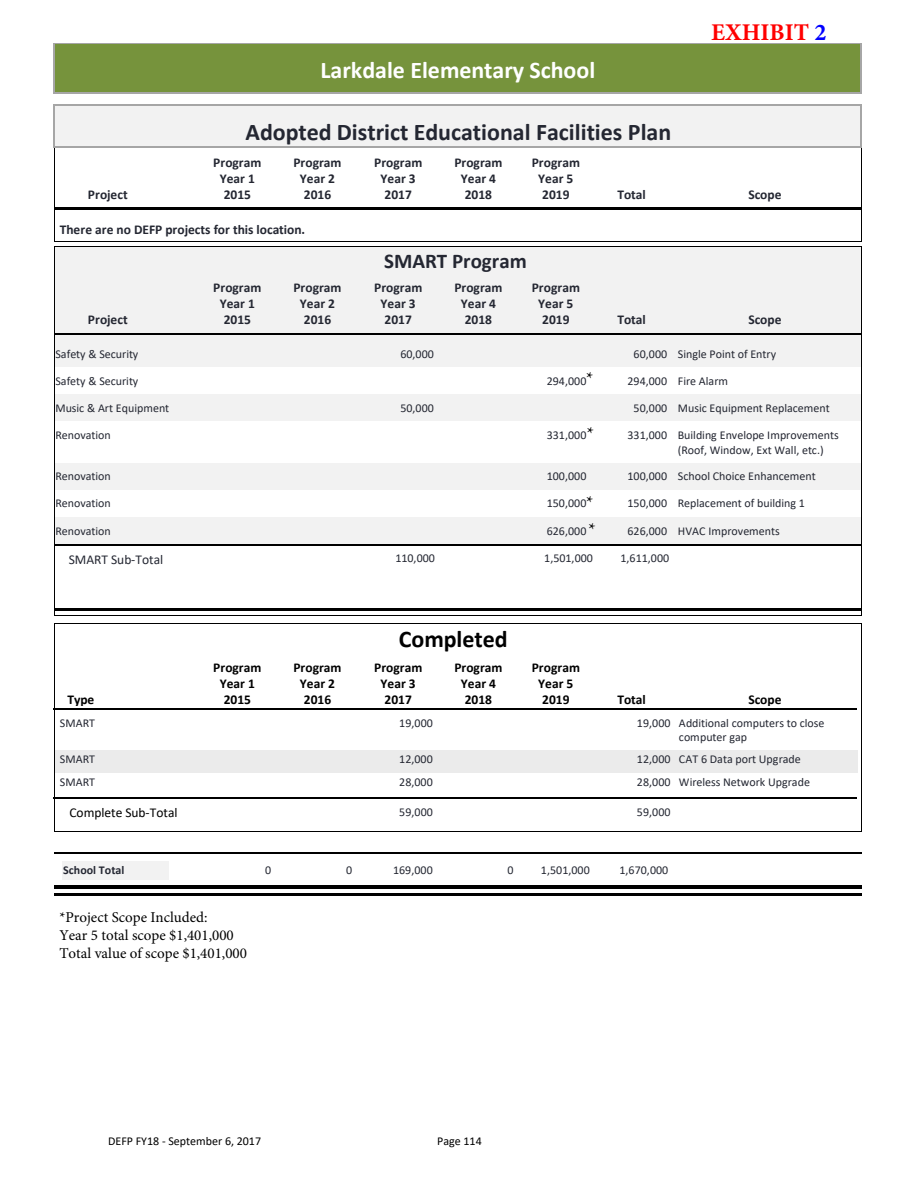
<style>
.page{position:relative;width:919px;height:1189px;background:#fff}
.page>*{position:absolute;margin:0;border:0;box-sizing:border-box;transform-origin:0 0}
.t1{font:700 24px "Calibri";color:#242732}
.t2{font:700 24px "Calibri";color:#fff}
.t3{font:700 24px "Calibri";color:#000}
.t4{font:700 24px "Minion Pro";color:#f00}
.t5{font:700 21px "Calibri";color:#242732}
.t6{font:18px/26.8px "Minion Pro";color:#000}
.t7{font:16.5px "Calibri";color:#404040}
.t8{font:15px/18px "Minion Pro";color:#000}
.t9{font:700 13.5px/16.4px "Calibri";color:#242732;text-align:center}
.t10{font:700 13.5px/16.4px "Calibri";color:#000;text-align:center}
.t11{font:13.5px "Calibri";color:#000}
.t12{font:13.5px "Calibri";color:#242732}
.t13{font:12px/14.5px "Calibri";color:#242732}
.t14{font:12px "Calibri";color:#000}
.t15{font:700 12px "Calibri";color:#242732}
.s1{color:#00f}
</style>
<div class="page">
<div style="left:55px;top:44px;width:805px;height:48px;background:#76933c"></div>
<hr style="left:54px;top:43px;width:807px;height:1px;background:#a6a6a6">
<hr style="left:860px;top:43px;width:1px;height:51px;background:#a6a6a6">
<hr style="left:54px;top:92px;width:807px;height:2px;background:#a6a6a6">
<hr style="left:54px;top:43px;width:1px;height:51px;background:#a6a6a6">
<hr style="left:861px;top:110px;width:1px;height:131px;background:#000">
<hr style="left:54px;top:241px;width:807px;height:1px;background:#000">
<hr style="left:54px;top:110px;width:1px;height:131px;background:#000">
<div style="left:55px;top:106px;width:805px;height:40px;background:#f2f2f2"></div>
<hr style="left:54px;top:104px;width:807px;height:2px;background:#a6a6a6">
<hr style="left:860px;top:104px;width:1px;height:43px;background:#a6a6a6">
<hr style="left:54px;top:146px;width:807px;height:1px;background:#a6a6a6">
<hr style="left:54px;top:104px;width:1px;height:43px;background:#a6a6a6">
<hr style="left:54px;top:207px;width:807px;height:3px;background:#000">
<hr style="left:54px;top:885px;width:807px;height:3px;background:#000">
<hr style="left:54px;top:892px;width:807px;height:3px;background:#000">
<div style="left:62px;top:861px;width:106px;height:18px;background:#f2f2f2"></div>
<hr style="left:54px;top:851px;width:807px;height:2px;background:#000">
<div style="left:54px;top:246px;width:807px;height:95px;background:#f2f2f2"></div>
<hr style="left:54px;top:333px;width:807px;height:1px;background:#000">
<div style="left:54px;top:340px;width:807px;height:28px;background:#f2f2f2"></div>
<div style="left:54px;top:367px;width:807px;height:28px;background:#fff"></div>
<div style="left:54px;top:394px;width:807px;height:28px;background:#f2f2f2"></div>
<div style="left:54px;top:421px;width:807px;height:42px;background:#fff"></div>
<div style="left:54px;top:463px;width:807px;height:27px;background:#f2f2f2"></div>
<div style="left:54px;top:517px;width:807px;height:27px;background:#f2f2f2"></div>
<hr style="left:54px;top:544px;width:807px;height:2px;background:#000">
<hr style="left:54px;top:607px;width:807px;height:3px;background:#000">
<hr style="left:54px;top:246px;width:807px;height:1px;background:#000">
<hr style="left:860px;top:246px;width:1px;height:369px;background:#000">
<hr style="left:54px;top:615px;width:807px;height:1px;background:#000">
<hr style="left:54px;top:246px;width:1px;height:369px;background:#000">
<hr style="left:54px;top:708px;width:802px;height:1px;background:#000">
<div style="left:54px;top:750px;width:802px;height:23px;background:#ebebeb"></div>
<hr style="left:54px;top:797px;width:802px;height:1px;background:#000">
<hr style="left:54px;top:623px;width:807px;height:1px;background:#000">
<hr style="left:860px;top:623px;width:1px;height:208px;background:#000">
<hr style="left:54px;top:831px;width:807px;height:1px;background:#000">
<hr style="left:54px;top:623px;width:1px;height:208px;background:#000">
<h1 class="t2" style="left:320px;top:60px;width:276px">Larkdale Elementary School</h1>
<h1 class="t1" style="left:245px;top:122px;width:427px">Adopted District Educational Facilities Plan</h1>
<h1 class="t4" style="left:711px;top:15px;width:117px">EXHIBIT <span class="s1">2</span></h1>
<p class="t9" style="left:213px;top:155px;width:50px">Program<br>Year 1<br>2015</p>
<p class="t9" style="left:293px;top:155px;width:50px">Program<br>Year 2<br>2016</p>
<p class="t9" style="left:374px;top:155px;width:50px">Program<br>Year 3<br>2017</p>
<p class="t9" style="left:454px;top:155px;width:50px">Program<br>Year 4<br>2018</p>
<p class="t9" style="left:531px;top:155px;width:50px">Program<br>Year 5</p>
<p class="t9" style="left:88px;top:188px;width:41px">Project</p>
<p class="t9" style="left:542px;top:188px;width:29px">2019</p>
<p class="t9" style="left:617px;top:188px;width:30px">Total</p>
<p class="t9" style="left:748px;top:188px;width:34px">Scope</p>
<p class="t9" style="left:60px;top:223px;width:247px">There are no DEFP projects for this location.</p>
<h2 class="t5" style="left:384px;top:252px;width:144px">SMART Program</h2>
<p class="t9" style="left:213px;top:280px;width:50px">Program<br>Year 1<br>2015</p>
<p class="t9" style="left:293px;top:280px;width:50px">Program<br>Year 2<br>2016</p>
<p class="t9" style="left:374px;top:280px;width:50px">Program<br>Year 3<br>2017</p>
<p class="t9" style="left:454px;top:280px;width:50px">Program<br>Year 4<br>2018</p>
<p class="t9" style="left:531px;top:280px;width:50px">Program<br>Year 5</p>
<p class="t9" style="left:88px;top:313px;width:41px">Project</p>
<p class="t9" style="left:542px;top:313px;width:29px">2019</p>
<p class="t9" style="left:617px;top:313px;width:30px">Total</p>
<p class="t9" style="left:748px;top:313px;width:34px">Scope</p>
<p class="t13" style="left:55px;top:348px;width:84px">Safety &amp; Security</p>
<p class="t13" style="left:400px;top:348px;width:35px">60,000</p>
<p class="t13" style="left:633px;top:348px;width:144px">60,000 Single Point of Entry</p>
<p class="t13" style="left:55px;top:375px;width:84px">Safety &amp; Security</p>
<p class="t13" style="left:546px;top:375px;width:41px">294,000</p>
<p class="t13" style="left:627px;top:375px;width:102px">294,000 Fire Alarm</p>
<p class="t13" style="left:55px;top:402px;width:115px">Music &amp; Art Equipment</p>
<p class="t13" style="left:400px;top:402px;width:35px">50,000</p>
<p class="t13" style="left:633px;top:402px;width:197px">50,000 Music Equipment Replacement</p>
<p class="t13" style="left:546px;top:429px;width:41px">331,000</p>
<p class="t13" style="left:677px;top:429px;width:162px;text-indent:-50px">331,000 Building Envelope Improvements (Roof, Window, Ext Wall, etc.)</p>
<h3 class="t6" style="left:586px;top:365px;width:9px">*</h3>
<h3 class="t6" style="left:586px;top:419px;width:9px">*</h3>
<p class="t13" style="left:55px;top:429px;width:57px">Renovation</p>
<p class="t13" style="left:55px;top:470px;width:57px">Renovation</p>
<p class="t13" style="left:546px;top:470px;width:41px">100,000</p>
<p class="t13" style="left:627px;top:470px;width:190px">100,000 School Choice Enhancement</p>
<p class="t13" style="left:55px;top:497px;width:57px">Renovation</p>
<p class="t13" style="left:546px;top:497px;width:41px">150,000</p>
<p class="t13" style="left:627px;top:497px;width:179px">150,000 Replacement of building 1</p>
<p class="t13" style="left:55px;top:524px;width:57px">Renovation</p>
<p class="t13" style="left:546px;top:524px;width:41px">626,000</p>
<p class="t13" style="left:627px;top:524px;width:154px">626,000 HVAC Improvements</p>
<p class="t12" style="left:69px;top:553px;width:96px">SMART Sub-Total</p>
<p class="t13" style="left:395px;top:551px;width:41px">110,000</p>
<p class="t13" style="left:544px;top:551px;width:50px">1,501,000</p>
<p class="t13" style="left:620px;top:551px;width:50px">1,611,000</p>
<h3 class="t6" style="left:586px;top:489px;width:11px">* *</h3>
<h1 class="t3" style="left:399px;top:629px;width:110px">Completed</h1>
<p class="t10" style="left:213px;top:660px;width:50px">Program<br>Year 1<br>2015</p>
<p class="t10" style="left:293px;top:660px;width:50px">Program<br>Year 2<br>2016</p>
<p class="t10" style="left:374px;top:660px;width:50px">Program<br>Year 3<br>2017</p>
<p class="t10" style="left:454px;top:660px;width:50px">Program<br>Year 4<br>2018</p>
<p class="t10" style="left:531px;top:660px;width:50px">Program<br>Year 5</p>
<p class="t10" style="left:67px;top:692px;width:29px">Type</p>
<p class="t10" style="left:542px;top:692px;width:29px">2019</p>
<p class="t10" style="left:617px;top:692px;width:30px">Total</p>
<p class="t10" style="left:748px;top:692px;width:34px">Scope</p>
<p class="t13" style="left:399px;top:716px;width:35px">19,000</p>
<p class="t13" style="left:678px;top:716px;width:147px;text-indent:-42px">19,000 Additional computers to close computer gap</p>
<p class="t13" style="left:60px;top:716px;width:37px">SMART</p>
<p class="t13" style="left:38px;top:753px;width:59px">####SMART</p>
<p class="t13" style="left:399px;top:753px;width:35px">12,000</p>
<p class="t13" style="left:636px;top:753px;width:165px">12,000 CAT 6 Data port Upgrade</p>
<p class="t13" style="left:38px;top:775px;width:59px">####SMART</p>
<p class="t13" style="left:399px;top:775px;width:35px">28,000</p>
<p class="t13" style="left:636px;top:775px;width:174px">28,000 Wireless Network Upgrade</p>
<p class="t11" style="left:69px;top:806px;width:110px">Complete Sub-Total</p>
<p class="t13" style="left:399px;top:805px;width:35px">59,000</p>
<p class="t13" style="left:636px;top:805px;width:35px">59,000</p>
<p class="t15" style="left:63px;top:865px;width:63px">School Total</p>
<p class="t13" style="left:265px;top:863px;width:8px">0</p>
<p class="t13" style="left:346px;top:863px;width:8px">0</p>
<p class="t13" style="left:393px;top:863px;width:41px">169,000</p>
<p class="t13" style="left:507px;top:863px;width:8px">0</p>
<p class="t13" style="left:540px;top:863px;width:50px">1,501,000</p>
<p class="t13" style="left:619px;top:863px;width:50px">1,670,000</p>
<h3 class="t7" style="left:42px;top:871px;width:35px">0621</h3>
<p class="t8" style="left:59px;top:907px;width:189px">*Project Scope Included:<br>Year 5 total scope $1,401,000<br>Total value of scope $1,401,000</p>
<p class="t14" style="left:108px;top:1132px;width:154px">DEFP FY18 - September 6, 2017</p>
<p class="t14" style="left:437px;top:1132px;width:46px">Page 114</p>
</div>
